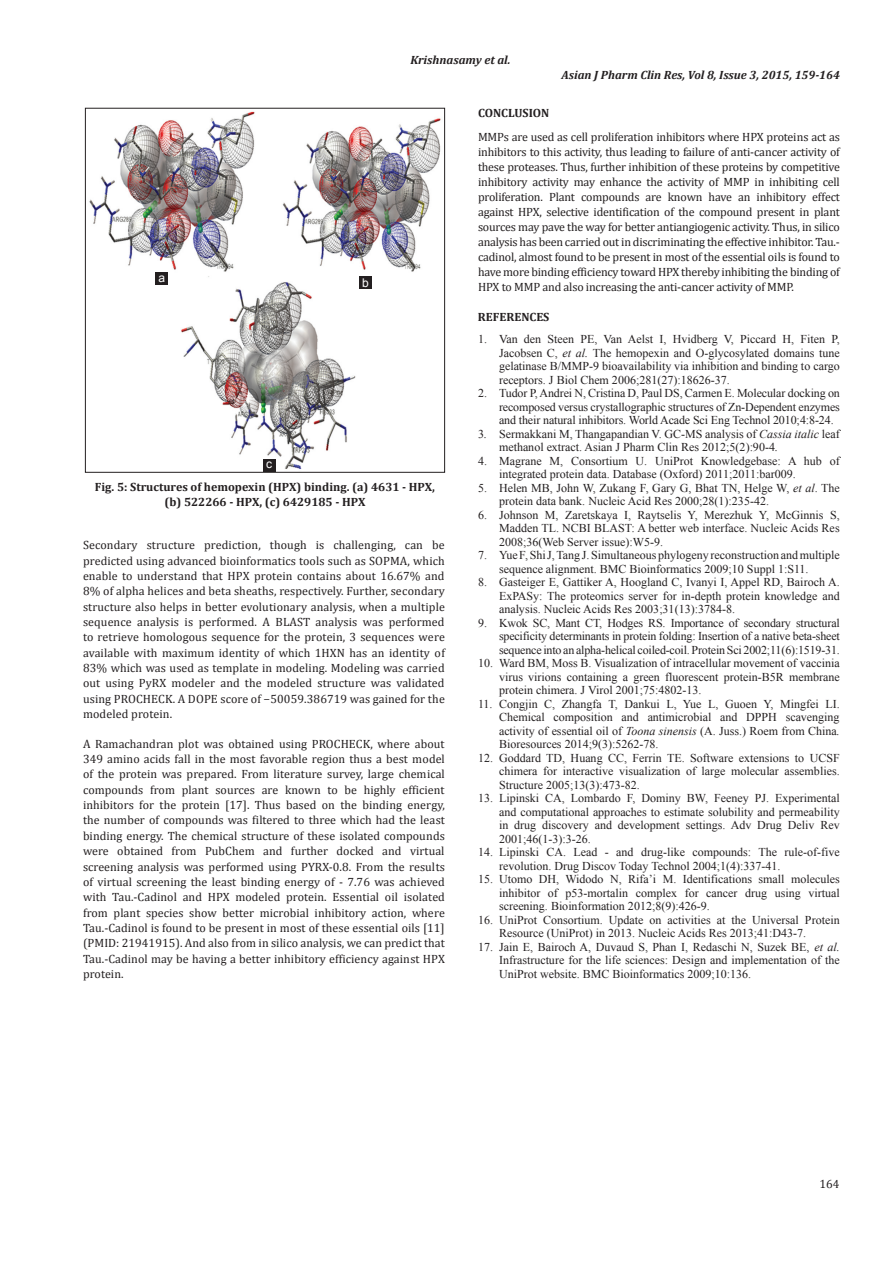
<style>
.page{position:relative;width:894px;height:1263px;background:#fff}
.page>*{position:absolute;margin:0;border:0;box-sizing:border-box;transform-origin:0 0}
.t1{font:12px/13.5px "Times New Roman";color:#231f20;text-align:justify}
.t2{font:12px/15.3px "Cambria";letter-spacing:.005em;color:#231f20;text-align:justify}
.t3{font:700 12px/15px "Cambria";color:#231f20;text-align:center}
.t4{font:italic 700 12px "Cambria";color:#231f20}
.t5{font:12px "Arial";color:#fff}
.s1{font-style:italic}
</style>
<div class="page">
<img style="left:89px;top:111px;width:352px;height:359px">
<div style="left:262px;top:458px;width:13px;height:13px;background:#231f20"></div>
<div style="left:359px;top:276px;width:13px;height:13px;background:#231f20"></div>
<div style="left:155px;top:272px;width:13px;height:13px;background:#231f20"></div>
<p class="t4" style="left:410px;top:52px;width:101px">Krishnasamy et al.</p>
<p class="t4" style="left:561px;top:67px;width:280px">Asian J Pharm Clin Res, Vol 8, Issue 3, 2015, 159-164</p>
<p class="t5" style="left:158px;top:271px;width:8px">a</p>
<p class="t5" style="left:266px;top:457px;width:7px">c</p>
<p class="t5" style="left:362px;top:276px;width:8px">b</p>
<p class="t3" style="left:95px;top:479px;width:341px">Fig. 5: Structures of hemopexin (HPX) binding. (a) 4631 - HPX, (b) 522266 - HPX, (c) 6429185 - HPX</p>
<p class="t2" style="left:83px;top:537px;width:363px">Secondary structure prediction, though is challenging, can be predicted using advanced bioinformatics tools such as SOPMA, which enable to understand that HPX protein contains about 16.67% and 8% of alpha helices and beta sheaths, respectively. Further, secondary structure also helps in better evolutionary analysis, when a multiple sequence analysis is performed. A BLAST analysis was performed to retrieve homologous sequence for the protein, 3 sequences were available with maximum identity of which 1HXN has an identity of 83% which was used as template in modeling. Modeling was carried out using PyRX modeler and the modeled structure was validated using PROCHECK. A DOPE score of −50059.386719 was gained for the modeled protein.</p>
<p class="t2" style="left:83px;top:735px;width:363px">A Ramachandran plot was obtained using PROCHECK, where about 349 amino acids fall in the most favorable region thus a best model of the protein was prepared. From literature survey, large chemical compounds from plant sources are known to be highly efficient inhibitors for the protein [17]. Thus based on the binding energy, the number of compounds was filtered to three which had the least binding energy. The chemical structure of these isolated compounds were obtained from PubChem and further docked and virtual screening analysis was performed using PYRX-0.8. From the results of virtual screening the least binding energy of - 7.76 was achieved with Tau.-Cadinol and HPX modeled protein. Essential oil isolated from plant species show better microbial inhibitory action, where Tau.-Cadinol is found to be present in most of these essential oils [11] (PMID: 21941915). And also from in silico analysis, we can predict that Tau.-Cadinol may be having a better inhibitory efficiency against HPX protein.</p>
<p class="t3" style="left:478px;top:105px;width:73px">CONCLUSION</p>
<p class="t2" style="left:478px;top:129px;width:363px">MMPs are used as cell proliferation inhibitors where HPX proteins act as inhibitors to this activity, thus leading to failure of anti-cancer activity of these proteases. Thus, further inhibition of these proteins by competitive inhibitory activity may enhance the activity of MMP in inhibiting cell proliferation. Plant compounds are known have an inhibitory effect against HPX, selective identification of the compound present in plant sources may pave the way for better antiangiogenic activity. Thus, in silico analysis has been carried out in discriminating the effective inhibitor. Tau.- cadinol, almost found to be present in most of the essential oils is found to have more binding efficiency toward HPX thereby inhibiting the binding of HPX to MMP and also increasing the anti-cancer activity of MMP.</p>
<p class="t3" style="left:478px;top:309px;width:73px">REFERENCES</p>
<p class="t1" style="left:499px;top:332px;width:342px;text-indent:-21px">1. Van den Steen PE, Van Aelst I, Hvidberg V, Piccard H, Fiten P, Jacobsen C, <span class="s1">et al.</span> The hemopexin and O-glycosylated domains tune gelatinase B/MMP-9 bioavailability via inhibition and binding to cargo receptors. J Biol Chem 2006;281(27):18626-37.</p>
<p class="t1" style="left:499px;top:386px;width:342px;text-indent:-21px">2. Tudor P, Andrei N, Cristina D, Paul DS, Carmen E. Molecular docking on recomposed versus crystallographic structures of Zn-Dependent enzymes and their natural inhibitors. World Acade Sci Eng Technol 2010;4:8-24.</p>
<p class="t1" style="left:499px;top:427px;width:342px;text-indent:-21px">3<span class="s1">.</span> Sermakkani M, Thangapandian V. GC-MS analysis of <span class="s1">Cassia italic</span> leaf methanol extract. Asian J Pharm Clin Res 2012;5(2):90-4<span class="s1">.</span></p>
<p class="t1" style="left:499px;top:454px;width:342px;text-indent:-21px">4. Magrane M, Consortium U. UniProt Knowledgebase: A hub of integrated protein data. Database (Oxford) 2011;2011:bar009.</p>
<p class="t1" style="left:499px;top:481px;width:342px;text-indent:-21px">5. Helen MB, John W, Zukang F, Gary G, Bhat TN, Helge W, <span class="s1">et al</span>. The protein data bank. Nucleic Acid Res 2000;28(1):235-42.</p>
<p class="t1" style="left:499px;top:508px;width:342px;text-indent:-21px">6. Johnson M, Zaretskaya I, Raytselis Y, Merezhuk Y, McGinnis S, Madden TL. NCBI BLAST: A better web interface. Nucleic Acids Res 2008;36(Web Server issue):W5-9.</p>
<p class="t1" style="left:499px;top:548px;width:342px;text-indent:-21px">7. Yue F, Shi J, Tang J. Simultaneous phylogeny reconstruction and multiple sequence alignment. BMC Bioinformatics 2009;10 Suppl 1:S11.</p>
<p class="t1" style="left:499px;top:575px;width:342px;text-indent:-21px">8. Gasteiger E, Gattiker A, Hoogland C, Ivanyi I, Appel RD, Bairoch A.<br>ExPASy: The proteomics server for in-depth protein knowledge and analysis. Nucleic Acids Res 2003;31(13):3784-8.</p>
<p class="t1" style="left:499px;top:616px;width:342px;text-indent:-21px">9. Kwok SC, Mant CT, Hodges RS. Importance of secondary structural specificity determinants in protein folding: Insertion of a native beta-sheet sequence into an alpha-helical coiled-coil. Protein Sci 2002;11(6):1519-31.</p>
<p class="t1" style="left:499px;top:656px;width:342px;text-indent:-21px">10. Ward BM, Moss B. Visualization of intracellular movement of vaccinia virus virions containing a green fluorescent protein-B5R membrane protein chimera. J Virol 2001;75:4802-13.</p>
<p class="t1" style="left:499px;top:697px;width:342px;text-indent:-21px">11. Congjin C, Zhangfa T, Dankui L, Yue L, Guoen Y, Mingfei LI.<br>Chemical composition and antimicrobial and DPPH scavenging activity of essential oil of <span class="s1">Toona sinensis</span> (A. Juss.) Roem from China<span class="s1">.<br></span>Bioresources 2014;9(3):5262-78.</p>
<p class="t1" style="left:499px;top:751px;width:342px;text-indent:-21px">12. Goddard TD, Huang CC, Ferrin TE. Software extensions to UCSF chimera for interactive visualization of large molecular assemblies.<br>Structure 2005;13(3):473-82.</p>
<p class="t1" style="left:499px;top:791px;width:342px;text-indent:-21px">13. Lipinski CA, Lombardo F, Dominy BW, Feeney PJ. Experimental and computational approaches to estimate solubility and permeability in drug discovery and development settings. Adv Drug Deliv Rev 2001;46(1-3):3-26.</p>
<p class="t1" style="left:499px;top:845px;width:342px;text-indent:-21px">14. Lipinski CA. Lead - and drug-like compounds: The rule-of-five revolution. Drug Discov Today Technol 2004;1(4):337-41.</p>
<p class="t1" style="left:499px;top:872px;width:342px;text-indent:-21px">15. Utomo DH, Widodo N, Rifa’i M. Identifications small molecules inhibitor of p53-mortalin complex for cancer drug using virtual screening. Bioinformation 2012;8(9):426-9.</p>
<p class="t1" style="left:499px;top:913px;width:342px;text-indent:-21px">16. UniProt Consortium. Update on activities at the Universal Protein<br>Resource (UniProt) in 2013. Nucleic Acids Res 2013;41:D43-7.</p>
<p class="t1" style="left:499px;top:940px;width:342px;text-indent:-21px">17. Jain E, Bairoch A, Duvaud S, Phan I, Redaschi N, Suzek BE, <span class="s1">et al.<br></span>Infrastructure for the life sciences: Design and implementation of the UniProt website. BMC Bioinformatics 2009;10:136.</p>
<p class="t2" style="left:819px;top:1175px;width:21px">164</p>
</div>
